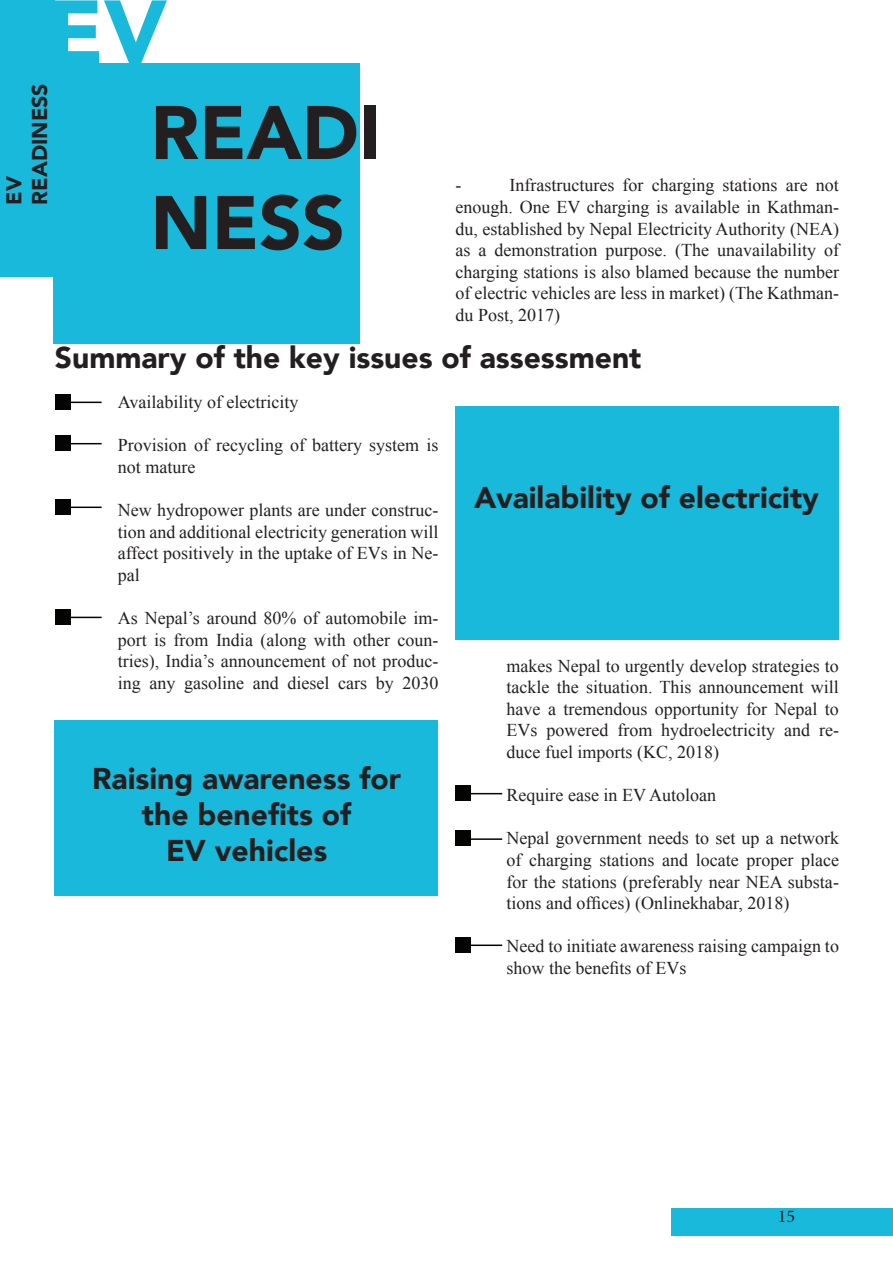
<style>
.page{position:relative;width:893px;height:1263px;background:#fff}
.page>*{position:absolute;margin:0;border:0;box-sizing:border-box;transform-origin:0 0}
.t1{font:900 90px "Avenir";color:#18b9da}
.t2{font:900 75px/90px "Avenir";color:#231f20}
.t3{font:900 30px/36px "Avenir";color:#231f20;text-align:center}
.t4{font:900 21.45px/25.7px "Avenir";color:#231f20}
.t5{font:18px/21.6px "Times New Roman";color:#231f20;text-align:justify}
.t6{font:18px "Minion Pro";color:#231f20}
</style>
<div class="page">
<div style="left:53px;top:63px;width:306px;height:281px;background:#18b9da"></div>
<div style="left:455px;top:407px;width:384px;height:233px;background:#18b9da"></div>
<div style="left:54px;top:720px;width:383px;height:175px;background:#18b9da"></div>
<div style="left:672px;top:1209px;width:221px;height:27px;background:#18b9da"></div>
<div style="left:55px;top:394px;width:15px;height:15px;background:#040503"></div>
<hr style="left:61px;top:402px;width:41px;height:1px;background:#040503">
<div style="left:55px;top:435px;width:15px;height:16px;background:#040503"></div>
<hr style="left:61px;top:443px;width:41px;height:1px;background:#040503">
<div style="left:55px;top:499px;width:15px;height:15px;background:#040503"></div>
<hr style="left:61px;top:506px;width:41px;height:2px;background:#040503">
<div style="left:55px;top:609px;width:15px;height:15px;background:#040503"></div>
<hr style="left:61px;top:617px;width:41px;height:1px;background:#040503">
<div style="left:455px;top:785px;width:16px;height:16px;background:#040503"></div>
<hr style="left:462px;top:793px;width:40px;height:1px;background:#040503">
<div style="left:455px;top:831px;width:16px;height:15px;background:#040503"></div>
<hr style="left:462px;top:838px;width:40px;height:2px;background:#040503">
<div style="left:455px;top:937px;width:16px;height:15px;background:#040503"></div>
<hr style="left:462px;top:944px;width:40px;height:2px;background:#040503">
<div style="left:0;top:0;width:54px;height:276px;background:#18b9da"></div>
<h1 class="t1" style="left:47px;top:-44px;width:122px">EV</h1>
<p class="t4" style="left:1px;top:205px;width:123px;rotate:-90deg">EV<br>READINESS</p>
<h2 class="t2" style="left:151px;top:86px;width:232px">READI<br>NESS</h2>
<p class="t5" style="left:455px;top:174px;width:385px;text-indent:54px">Infrastructures for charging stations are not enough. One EV charging is available in Kathman&shy;du, established by Nepal Electricity Authority (NEA) as a demonstration purpose. (The unavailability of charging stations is also blamed because the number of electric vehicles are less in market) (The Kathman&shy;du Post, 2017)</p>
<p class="t5" style="left:455px;top:174px;width:7px">-</p>
<h3 class="t3" style="left:55px;top:339px;width:588px">Summary of the key issues of assessment</h3>
<p class="t5" style="left:118px;top:391px;width:182px">Availability of electricity</p>
<p class="t5" style="left:118px;top:434px;width:322px">Provision of recycling of battery system is not mature</p>
<p class="t5" style="left:118px;top:499px;width:322px">New hydropower plants are under construc&shy;tion and additional electricity generation will affect positively in the uptake of EVs in Ne&shy;pal</p>
<p class="t5" style="left:118px;top:607px;width:322px">As Nepal’s around 80% of automobile im&shy;port is from India (along with other coun&shy;tries), India’s announcement of not produc&shy;ing any gasoline and diesel cars by 2030</p>
<h3 class="t3" style="left:92px;top:760px;width:310px">Raising awareness for the benefits of<br>EV vehicles</h3>
<h3 class="t3" style="left:474px;top:479px;width:346px">Availability of electricity</h3>
<p class="t5" style="left:507px;top:654px;width:334px">makes Nepal to urgently develop strategies to tackle the situation. This announcement will have a tremendous opportunity for Nepal to EVs powered from hydroelectricity and re&shy;duce fuel imports (KC, 2018)</p>
<p class="t5" style="left:507px;top:784px;width:211px">Require ease in EV Autoloan</p>
<p class="t5" style="left:507px;top:827px;width:334px">Nepal government needs to set up a network of charging stations and locate proper place for the stations (preferably near NEA substa&shy;tions and offices) (Onlinekhabar, 2018)</p>
<p class="t5" style="left:507px;top:935px;width:334px">Need to initiate awareness raising campaign to show the benefits of EVs</p>
<p class="t6" style="left:778px;top:1204px;width:19px">15</p>
</div>
